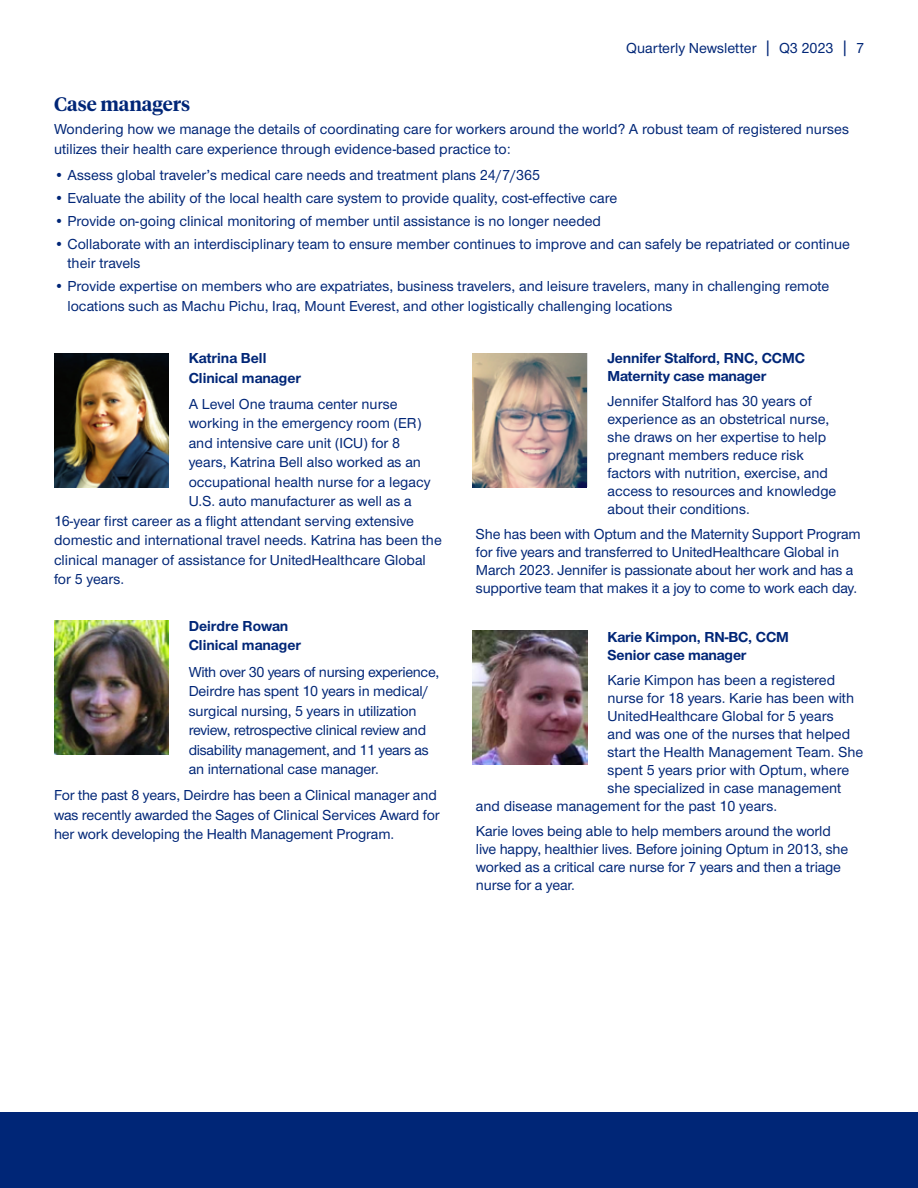
<style>
.page{position:relative;width:918px;height:1188px;background:#fff}
.page>*{position:absolute;margin:0;border:0;box-sizing:border-box;transform-origin:0 0}
.Bullet__tight_paragraph_space{font:600 19.5px "UHC Serif Headline";color:#002677}
.Body{font:500 15px/18px "UHC Sans";color:#002677}
.Body-2{font:700 15px/19.5px "UHC Sans";letter-spacing:-.01em;color:#002677}
.s1{font-size:18.75px}
.s2{font-weight:700}
</style>
<div class="page">
<div style="left:0;top:1112px;width:918px;height:76px;background:#002677"></div>
<img style="left:54px;top:353px;width:114px;height:134px">
<img style="left:473px;top:353px;width:113px;height:134px">
<img style="left:54px;top:621px;width:114px;height:134px">
<img style="left:473px;top:631px;width:114px;height:134px">
<p class="Body" style="left:626px;top:38px;width:239px">Quarterly Newsletter <span class="s1">|</span> Q3 2023 <span class="s1">|</span> 7</p>
<p class="Bullet__tight_paragraph_space" style="left:54px;top:91px;width:138px">Case managers</p>
<p class="Body" style="left:54px;top:119px;width:796px;line-height:19.5px">Wondering how we manage the details of coordinating care for workers around the world? A robust team of registered nurses utilizes their health care experience through evidence-based practice to:</p>
<p class="Body" style="left:54px;top:165px;width:488px"><span class="s2">•</span> Assess global traveler’s medical care needs and treatment plans 24/7/365</p>
<p class="Body" style="left:54px;top:188px;width:565px"><span class="s2">•</span> Evaluate the ability of the local health care system to provide quality, cost-effective care</p>
<p class="Body" style="left:54px;top:211px;width:549px"><span class="s2">•</span> Provide on-going clinical monitoring of member until assistance is no longer needed</p>
<p class="Body" style="left:68px;top:233px;width:784px;line-height:19.5px;text-indent:-14px"><span class="s2">•</span> Collaborate with an interdisciplinary team to ensure member continues to improve and can safely be repatriated or continue their travels</p>
<p class="Body" style="left:68px;top:276px;width:763px;line-height:19.5px;text-indent:-14px"><span class="s2">•</span> Provide expertise on members who are expatriates, business travelers, and leisure travelers, many in challenging remote locations such as Machu Pichu, Iraq, Mount Everest, and other logistically challenging locations</p>
<p class="Body-2" style="left:189px;top:348px;width:114px">Katrina Bell<br>Clinical manager</p>
<p class="Body" style="left:189px;top:394px;width:210px">A Level One trauma center nurse</p>
<p class="Body" style="left:189px;top:414px;width:234px">working in the emergency room (ER)</p>
<p class="Body" style="left:189px;top:433px;width:213px">and intensive care unit (ICU) for 8</p>
<p class="Body" style="left:189px;top:453px;width:234px">years, Katrina Bell also worked as an</p>
<p class="Body" style="left:189px;top:472px;width:243px">occupational health nurse for a legacy</p>
<p class="Body" style="left:189px;top:492px;width:225px">U.S. auto manufacturer as well as a</p>
<p class="Body" style="left:54px;top:511px;width:362px">16-year first career as a flight attendant serving extensive</p>
<p class="Body" style="left:54px;top:531px;width:389px">domestic and international travel needs. Katrina has been the</p>
<p class="Body" style="left:54px;top:550px;width:373px">clinical manager of assistance for UnitedHealthcare Global</p>
<p class="Body" style="left:54px;top:570px;width:72px">for 5 years.</p>
<p class="Body-2" style="left:189px;top:616px;width:114px">Deirdre Rowan<br>Clinical manager</p>
<p class="Body" style="left:189px;top:661px;width:252px;line-height:19.5px">With over 30 years of nursing experience, Deirdre has spent 10 years in medical/ surgical nursing, 5 years in utilization review, retrospective clinical review and disability management, and 11 years as an international case manager.</p>
<p class="Body" style="left:54px;top:785px;width:387px;line-height:19.5px">For the past 8 years, Deirdre has been a Clinical manager and was recently awarded the Sages of Clinical Services Award for her work developing the Health Management Program.</p>
<p class="Body-2" style="left:608px;top:349px;width:199px;line-height:18px">Jennifer Stalford, RNC, CCMC<br>Maternity case manager</p>
<p class="Body" style="left:608px;top:391px;width:230px">Jennifer Stalford has 30 years of experience as an obstetrical nurse, she draws on her expertise to help pregnant members reduce risk factors with nutrition, exercise, and access to resources and knowledge about their conditions.</p>
<p class="Body" style="left:476px;top:524px;width:387px">She has been with Optum and the Maternity Support Program for five years and transferred to UnitedHealthcare Global in March 2023. Jennifer is passionate about her work and has a supportive team that makes it a joy to come to work each day.</p>
<p class="Body-2" style="left:608px;top:628px;width:183px;line-height:18px">Karie Kimpon, RN-BC, CCM<br>Senior case manager</p>
<p class="Body" style="left:608px;top:670px;width:229px">Karie Kimpon has been a registered</p>
<p class="Body" style="left:608px;top:688px;width:248px">nurse for 18 years. Karie has been with</p>
<p class="Body" style="left:608px;top:706px;width:228px">UnitedHealthcare Global for 5 years</p>
<p class="Body" style="left:608px;top:724px;width:244px">and was one of the nurses that helped</p>
<p class="Body" style="left:608px;top:742px;width:257px">start the Health Management Team. She</p>
<p class="Body" style="left:608px;top:760px;width:243px">spent 5 years prior with Optum, where</p>
<p class="Body" style="left:608px;top:778px;width:235px">she specialized in case management</p>
<p class="Body" style="left:476px;top:796px;width:303px">and disease management for the past 10 years.</p>
<p class="Body" style="left:476px;top:821px;width:374px">Karie loves being able to help members around the world live happy, healthier lives. Before joining Optum in 2013, she worked as a critical care nurse for 7 years and then a triage nurse for a year.</p>
</div>
